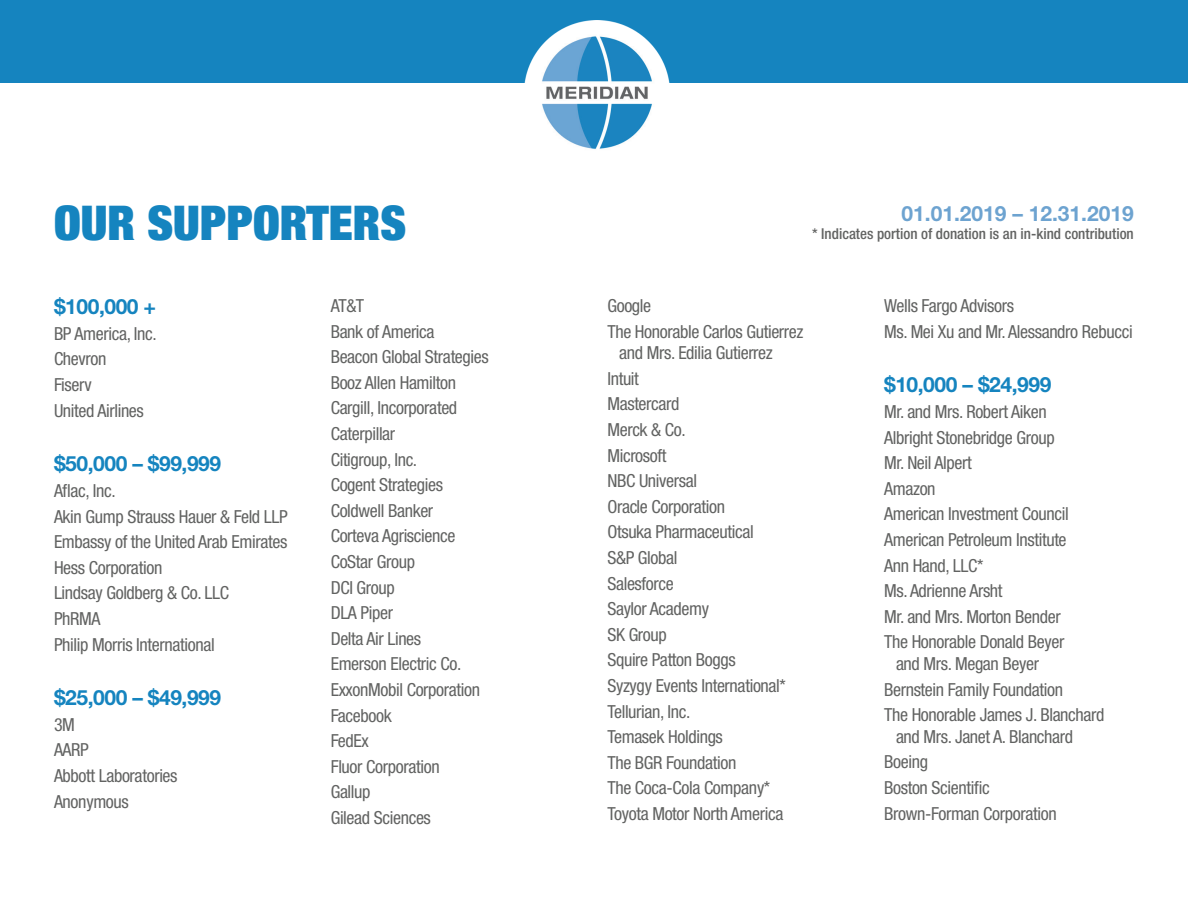
<style>
.page{position:relative;width:1188px;height:918px;background:#fff}
.page>*{position:absolute;margin:0;border:0;box-sizing:border-box;transform-origin:0 0}
.t1{font:900 condensed 48px "Helvetica Neue LT Std";color:#1584bf}
.t2{font:700 21px "Helvetica Neue LT Std";letter-spacing:-.02em;color:#1584bf}
.t3{font:700 21px "Helvetica Neue LT Std";color:#6da3d0}
.t4{font:condensed 18px/25.7px "Helvetica Neue LT Std";letter-spacing:-.02em;color:#626362}
.t5{font:500 condensed 15px "Helvetica Neue LT Std";color:#626362}
</style>
<div class="page">
<div style="left:0;top:0;width:1188px;height:82px;background:#1584bf"></div>
<img style="left:525px;top:20px;width:145px;height:129px">
<h1 class="t1" style="left:54px;top:192px;width:354px">OUR SUPPORTERS</h1>
<p class="t3" style="left:902px;top:201px;width:234px">01.01.2019 – 12.31.2019</p>
<p class="t5" style="left:812px;top:225px;width:323px">* Indicates portion of donation is an in-kind contribution</p>
<p class="t2" style="left:54px;top:294px;width:104px">$100,000 +</p>
<p class="t4" style="left:54px;top:320px;width:104px">BP America, Inc.<br>Chevron<br>Fiserv<br>United Airlines</p>
<p class="t2" style="left:54px;top:451px;width:169px">$50,000 – $99,999</p>
<p class="t4" style="left:54px;top:478px;width:235px">Aflac, Inc.<br>Akin Gump Strauss Hauer &amp; Feld LLP<br>Embassy of the United Arab Emirates<br>Hess Corporation<br>Lindsay Goldberg &amp; Co. LLC<br>PhRMA<br>Philip Morris International</p>
<p class="t2" style="left:54px;top:685px;width:169px">$25,000 – $49,999</p>
<p class="t4" style="left:54px;top:712px;width:125px">3M<br>AARP<br>Abbott Laboratories<br>Anonymous</p>
<p class="t4" style="left:331px;top:293px;width:160px">AT&amp;T<br>Bank of America<br>Beacon Global Strategies<br>Booz Allen Hamilton<br>Cargill, Incorporated<br>Caterpillar<br>Citigroup, Inc.<br>Cogent Strategies<br>Coldwell Banker<br>Corteva Agriscience<br>CoStar Group<br>DCI Group<br>DLA Piper<br>Delta Air Lines<br>Emerson Electric Co.<br>ExxonMobil Corporation<br>Facebook<br>FedEx<br>Fluor Corporation<br>Gallup<br>Gilead Sciences</p>
<p class="t4" style="left:607px;top:293px;width:198px">Google<br>The Honorable Carlos Gutierrez</p>
<p class="t4" style="left:607px;top:340px;width:180px;text-indent:12px">and Mrs. Edilia Gutierrez<br>Intuit<br>Mastercard<br>Merck &amp; Co.<br>Microsoft<br>NBC Universal<br>Oracle Corporation<br>Otsuka Pharmaceutical<br>S&amp;P Global<br>Salesforce<br>Saylor Academy<br>SK Group<br>Squire Patton Boggs<br>Syzygy Events International*<br>Tellurian, Inc.<br>Temasek Holdings<br>The BGR Foundation<br>The Coca-Cola Company*<br>Toyota Motor North America</p>
<p class="t4" style="left:884px;top:293px;width:250px">Wells Fargo Advisors<br>Ms. Mei Xu and Mr. Alessandro Rebucci</p>
<p class="t2" style="left:884px;top:372px;width:169px">$10,000 – $24,999</p>
<p class="t4" style="left:884px;top:399px;width:186px">Mr. and Mrs. Robert Aiken<br>Albright Stonebridge Group<br>Mr. Neil Alpert<br>Amazon<br>American Investment Council<br>American Petroleum Institute<br>Ann Hand, LLC*<br>Ms. Adrienne Arsht<br>Mr. and Mrs. Morton Bender<br>The Honorable Donald Beyer</p>
<p class="t4" style="left:884px;top:651px;width:222px;text-indent:12px">and Mrs. Megan Beyer<br>Bernstein Family Foundation<br>The Honorable James J. Blanchard</p>
<p class="t4" style="left:884px;top:723px;width:191px;text-indent:12px">and Mrs. Janet A. Blanchard<br>Boeing<br>Boston Scientific<br>Brown-Forman Corporation</p>
</div>
